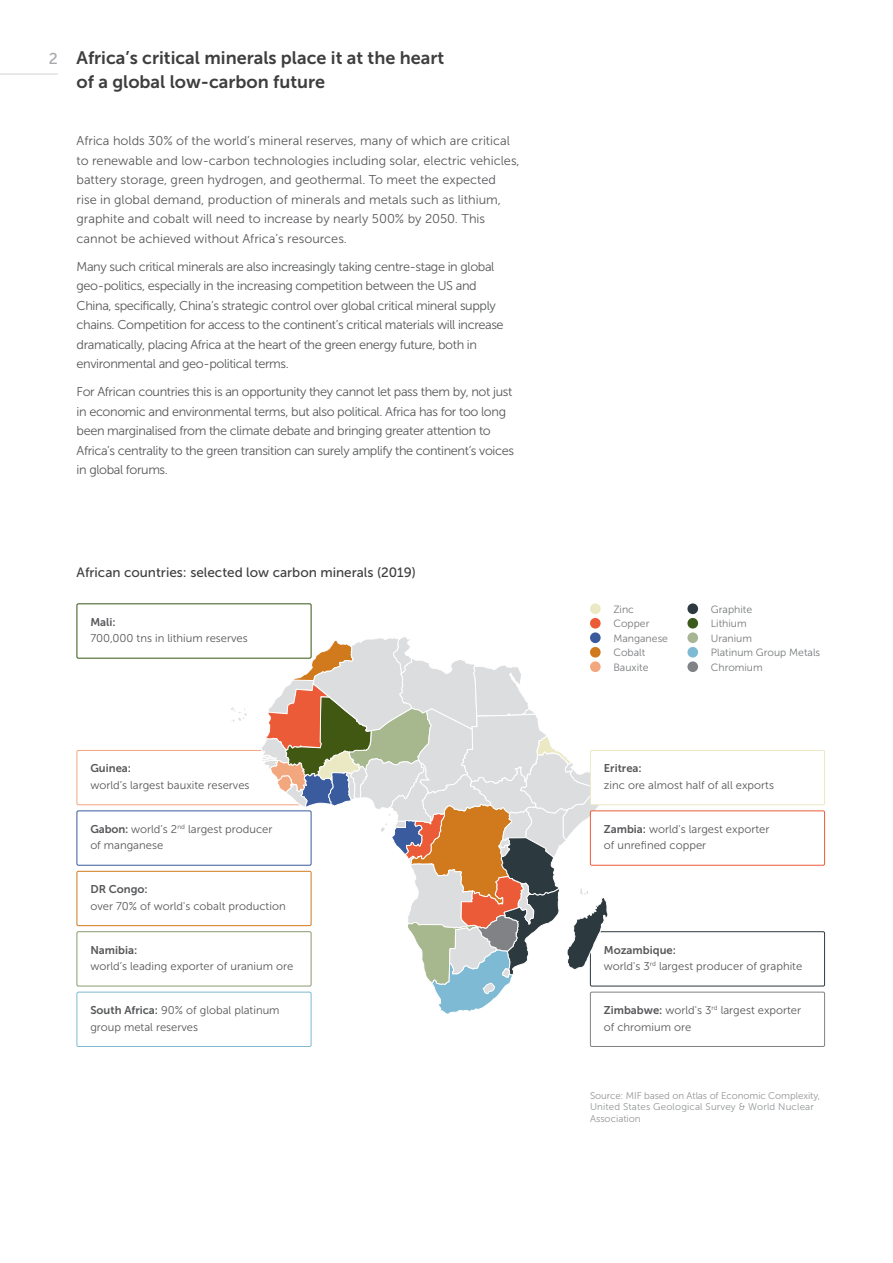
<style>
.page{position:relative;width:893px;height:1263px;background:#fff}
.page>*{position:absolute;margin:0;border:0;box-sizing:border-box;transform-origin:0 0}
.t1{font:18px/24px "Museo Sans 700";color:#3e3e3f}
.t2{font:15.75px "Museo Sans 500";color:#a8a9ad}
.t3{font:13.5px "Museo Sans 500";color:#3e3e3f}
.t4{font:12.75px/19.5px "Museo Sans 300";letter-spacing:-.03em;color:#57585a}
.t5{font:12.75px/19.5px "Museo Sans 300";color:#57585a}
.t6{font:11.25px/16.5px "Museo Sans 300";color:#57585a}
.t7{font:11.25px "Museo Sans 700";color:#57585a}
.t8{font:10.5px "Museo Sans 300";color:#76787b}
.t9{font:9.75px/11.7px "Museo Sans 300";color:#939598}
.s1{font-family:"Museo Sans 700"}
</style>
<div class="page">
<hr style="left:0;top:74px;width:58px;height:1px;background:#d1d2d4">
<div style="left:590px;top:992px;width:235px;height:55px;border:1px solid #808285"></div>
<div style="left:590px;top:931px;width:235px;height:55px;border:1px solid #2c393f"></div>
<div style="left:77px;top:750px;width:234px;height:55px;border:1px solid #f3a77f"></div>
<div style="left:77px;top:810px;width:234px;height:55px;border:1px solid #3a5a9c"></div>
<div style="left:77px;top:931px;width:234px;height:55px;border:1px solid #899b71"></div>
<div style="left:77px;top:871px;width:234px;height:55px;border:1px solid #d17a1d"></div>
<div style="left:77px;top:992px;width:234px;height:55px;border:1px solid #7ebad3"></div>
<div style="left:77px;top:603px;width:234px;height:55px;border:1px solid #335614"></div>
<svg style="left:231px;top:707px;width:16px;height:15px"></svg>
<svg style="left:260px;top:636px;width:355px;height:378px"></svg>
<div style="left:590px;top:750px;width:235px;height:55px;background:#fff"></div>
<div style="left:590px;top:750px;width:235px;height:55px;border:1px solid #ebe9c4"></div>
<div style="left:590px;top:632px;width:11px;height:11px;background:#3a5a9c;border-radius:50%"></div>
<div style="left:590px;top:647px;width:11px;height:10px;background:#d17a1d;border-radius:50%"></div>
<div style="left:590px;top:618px;width:11px;height:11px;background:#ec5b37;border-radius:50%"></div>
<div style="left:590px;top:603px;width:11px;height:11px;background:#ebe9c4;border-radius:50%"></div>
<div style="left:590px;top:661px;width:11px;height:11px;background:#f3a77f;border-radius:50%"></div>
<div style="left:687px;top:632px;width:11px;height:11px;background:#a7b594;border-radius:50%"></div>
<div style="left:687px;top:647px;width:11px;height:10px;background:#7ebad3;border-radius:50%"></div>
<div style="left:687px;top:618px;width:11px;height:11px;background:#3b5b1c;border-radius:50%"></div>
<div style="left:687px;top:603px;width:11px;height:11px;background:#2c393f;border-radius:50%"></div>
<div style="left:687px;top:661px;width:11px;height:11px;background:#808285;border-radius:50%"></div>
<div style="left:590px;top:811px;width:235px;height:54px;background:#fff"></div>
<div style="left:590px;top:810px;width:235px;height:55px;border:1px solid #ec5b37"></div>
<p class="t2" style="left:49px;top:50px;width:11px">2</p>
<p class="t1" style="left:77px;top:46px;width:369px">Africa’s critical minerals place it at the heart of a global low-carbon future</p>
<p class="t5" style="left:77px;top:131px;width:445px">Africa holds 30% of the world’s mineral reserves, many of which are critical to renewable and low-carbon technologies including solar, electric vehicles, battery storage, green hydrogen, and geothermal. To meet the expected<br>rise in global demand, production of minerals and metals such as lithium, graphite and cobalt will need to increase by nearly 500% by 2050. This cannot be achieved without Africa’s resources.</p>
<p class="t4" style="left:77px;top:257px;width:429px">Many such critical minerals are also increasingly taking centre-stage in global geo-politics, especially in the increasing competition between the US and China, specifically, China’s strategic control over global critical mineral supply chains. Competition for access to the continent’s critical materials will increase dramatically, placing Africa at the heart of the green energy future, both in environmental and geo-political terms.</p>
<p class="t4" style="left:77px;top:382px;width:439px">For African countries this is an opportunity they cannot let pass them by, not just in economic and environmental terms, but also political. Africa has for too long been marginalised from the climate debate and bringing greater attention to Africa’s centrality to the green transition can surely amplify the continent’s voices in global forums.</p>
<p class="t3" style="left:77px;top:565px;width:341px">African countries: selected low carbon minerals (2019)</p>
<p class="t7" style="left:90px;top:615px;width:27px">Mali:</p>
<p class="t6" style="left:90px;top:630px;width:159px">700,000 tns in lithium reserves</p>
<p class="t7" style="left:90px;top:762px;width:42px">Guinea:</p>
<p class="t6" style="left:90px;top:777px;width:161px">world’s largest bauxite reserves</p>
<p class="t6" style="left:90px;top:821px;width:184px"><span class="s1">Gabon:</span> world’s 2<sup>nd</sup> largest producer of manganese</p>
<p class="t7" style="left:90px;top:883px;width:59px">DR Congo:</p>
<p class="t6" style="left:90px;top:898px;width:197px">over 70% of world's cobalt production</p>
<p class="t6" style="left:90px;top:941px;width:204px"><span class="s1">Namibia:<br></span>world’s leading exporter of uranium ore</p>
<p class="t6" style="left:90px;top:1002px;width:191px"><span class="s1">South Africa:</span> 90% of global platinum group metal reserves</p>
<p class="t8" style="left:613px;top:603px;width:22px">Zinc</p>
<p class="t8" style="left:613px;top:618px;width:38px">Copper</p>
<p class="t8" style="left:613px;top:632px;width:56px">Manganese</p>
<p class="t8" style="left:613px;top:647px;width:33px">Cobalt</p>
<p class="t8" style="left:613px;top:661px;width:37px">Bauxite</p>
<p class="t8" style="left:711px;top:603px;width:43px">Graphite</p>
<p class="t8" style="left:711px;top:618px;width:37px">Lithium</p>
<p class="t8" style="left:711px;top:632px;width:43px">Uranium</p>
<p class="t8" style="left:711px;top:647px;width:111px">Platinum Group Metals</p>
<p class="t8" style="left:711px;top:661px;width:53px">Chromium</p>
<p class="t6" style="left:604px;top:760px;width:172px"><span class="s1">Eritrea:<br></span>zinc ore almost half of all exports</p>
<p class="t6" style="left:604px;top:821px;width:167px"><span class="s1">Zambia:</span> world's largest exporter of unrefined copper</p>
<p class="t6" style="left:604px;top:941px;width:200px"><span class="s1">Mozambique:<br></span>world's 3<sup>rd</sup> largest producer of graphite</p>
<p class="t6" style="left:604px;top:1002px;width:199px"><span class="s1">Zimbabwe:</span> world's 3<sup>rd</sup> largest exporter of chromium ore</p>
<p class="t9" style="left:590px;top:1089px;width:232px">Source: MIF based on Atlas of Economic Complexity,<br>United States Geological Survey &amp; World Nuclear<br>Association</p>
</div>
